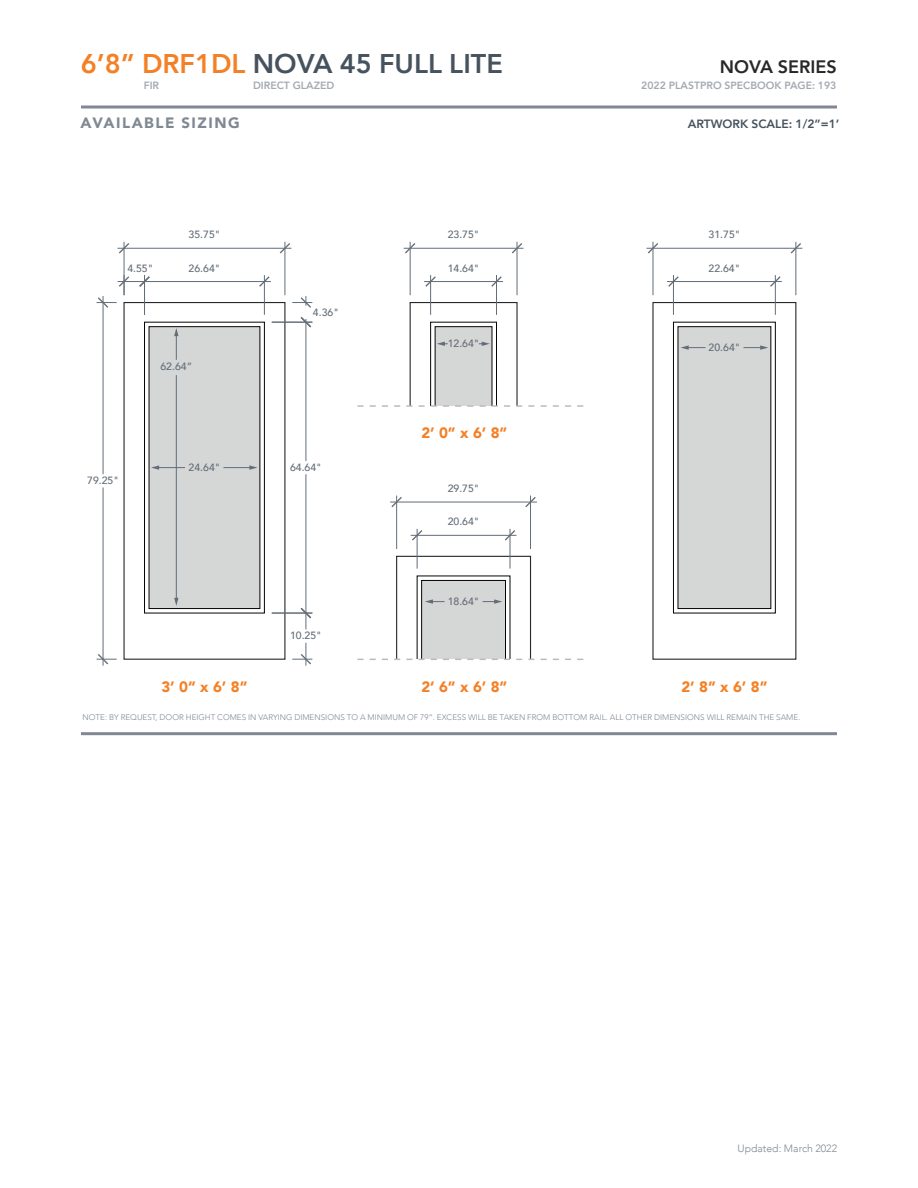
<style>
.page{position:relative;width:918px;height:1188px;background:#fff}
.page>*{position:absolute;margin:0;border:0;box-sizing:border-box;transform-origin:0 0}
.t1{font:800 27px "Avenir";color:#46535e}
.t2{font:800 18px "Avenir";color:#28282b}
.t3{font:900 15px "Avenir";color:#f58023}
.t4{font:900 15px "Avenir";color:#f48026}
.t5{font:900 15px "Avenir";letter-spacing:.1em;color:#808993}
.t6{font:800 12px "Avenir";color:#46535e}
.t7{font:500 10.5px "Avenir";color:#626d77}
.t8{font:800 10.5px "Avenir";color:#a5a9b2}
.t9{font:300 10.5px "Avenir";color:#808993}
.t10{font:300 8.1px "Avenir";color:#808993}
.s1{color:#f48026}
</style>
<div class="page">
<div style="left:678px;top:327px;width:93px;height:282px;background:#d5d6d6"></div>
<div style="left:673px;top:322px;width:103px;height:291px;border:1px solid #040503"></div>
<hr style="left:647px;top:248px;width:155px;height:1px;background:#626d77">
<hr style="left:795px;top:242px;width:1px;height:53px;background:#626d77">
<hr style="left:653px;top:242px;width:1px;height:53px;background:#626d77">
<svg style="left:789px;top:242px;width:14px;height:13px"></svg>
<svg style="left:646px;top:242px;width:14px;height:13px"></svg>
<hr style="left:667px;top:281px;width:115px;height:1px;background:#626d77">
<hr style="left:775px;top:275px;width:1px;height:40px;background:#626d77">
<hr style="left:673px;top:275px;width:1px;height:40px;background:#626d77">
<svg style="left:770px;top:275px;width:12px;height:13px"></svg>
<svg style="left:668px;top:275px;width:11px;height:12px"></svg>
<svg style="left:743px;top:345px;width:25px;height:5px"></svg>
<svg style="left:681px;top:345px;width:24px;height:5px"></svg>
<div style="left:149px;top:327px;width:111px;height:282px;background:#d5d6d6"></div>
<div style="left:144px;top:322px;width:121px;height:291px;border:1px solid #040503"></div>
<hr style="left:103px;top:487px;width:1px;height:179px;background:#626d77">
<hr style="left:103px;top:296px;width:1px;height:178px;background:#626d77">
<svg style="left:96px;top:652px;width:21px;height:14px"></svg>
<hr style="left:118px;top:248px;width:173px;height:1px;background:#626d77">
<hr style="left:285px;top:242px;width:1px;height:53px;background:#626d77">
<hr style="left:124px;top:242px;width:1px;height:53px;background:#626d77">
<svg style="left:278px;top:242px;width:14px;height:13px"></svg>
<svg style="left:117px;top:242px;width:14px;height:13px"></svg>
<svg style="left:292px;top:296px;width:21px;height:12px"></svg>
<hr style="left:306px;top:474px;width:1px;height:139px;background:#626d77">
<hr style="left:306px;top:322px;width:1px;height:139px;background:#626d77">
<svg style="left:299px;top:317px;width:14px;height:12px"></svg>
<hr style="left:272px;top:322px;width:40px;height:1px;background:#626d77">
<svg style="left:299px;top:606px;width:14px;height:23px"></svg>
<hr style="left:272px;top:613px;width:40px;height:1px;background:#626d77">
<svg style="left:292px;top:643px;width:21px;height:23px"></svg>
<hr style="left:145px;top:281px;width:126px;height:1px;background:#626d77">
<svg style="left:259px;top:275px;width:12px;height:13px"></svg>
<hr style="left:264px;top:275px;width:1px;height:40px;background:#626d77">
<hr style="left:144px;top:275px;width:1px;height:40px;background:#626d77">
<svg style="left:96px;top:275px;width:55px;height:34px"></svg>
<hr style="left:176px;top:375px;width:1px;height:224px;background:#626d77">
<svg style="left:174px;top:598px;width:5px;height:8px"></svg>
<svg style="left:174px;top:328px;width:5px;height:32px"></svg>
<svg style="left:151px;top:465px;width:34px;height:5px"></svg>
<svg style="left:223px;top:465px;width:34px;height:5px"></svg>
<hr style="left:404px;top:248px;width:120px;height:1px;background:#626d77">
<hr style="left:517px;top:242px;width:1px;height:53px;background:#626d77">
<hr style="left:410px;top:242px;width:1px;height:53px;background:#626d77">
<svg style="left:510px;top:242px;width:14px;height:13px"></svg>
<svg style="left:403px;top:242px;width:14px;height:13px"></svg>
<hr style="left:424px;top:281px;width:79px;height:1px;background:#626d77">
<hr style="left:496px;top:275px;width:1px;height:40px;background:#626d77">
<hr style="left:430px;top:275px;width:1px;height:40px;background:#626d77">
<svg style="left:491px;top:276px;width:11px;height:11px"></svg>
<svg style="left:424px;top:275px;width:12px;height:13px"></svg>
<hr style="left:390px;top:502px;width:147px;height:1px;background:#626d77">
<hr style="left:530px;top:496px;width:1px;height:53px;background:#626d77">
<hr style="left:396px;top:496px;width:1px;height:53px;background:#626d77">
<svg style="left:524px;top:495px;width:13px;height:13px"></svg>
<svg style="left:390px;top:495px;width:13px;height:14px"></svg>
<hr style="left:411px;top:535px;width:105px;height:1px;background:#626d77">
<hr style="left:510px;top:529px;width:1px;height:40px;background:#626d77">
<hr style="left:417px;top:529px;width:1px;height:40px;background:#626d77">
<svg style="left:503px;top:529px;width:14px;height:13px"></svg>
<svg style="left:410px;top:529px;width:14px;height:13px"></svg>
<svg style="left:357px;top:556px;width:226px;height:104px"></svg>
<svg style="left:357px;top:302px;width:226px;height:105px"></svg>
<div style="left:81px;top:106px;width:756px;height:3px;border:2px solid #808993"></div>
<div style="left:81px;top:732px;width:756px;height:3px;border:2px solid #808993"></div>
<h1 class="t1" style="left:81px;top:43px;width:423px"><span class="s1">6’8” DRF1DL</span> NOVA 45 FULL LITE</h1>
<h2 class="t2" style="left:720px;top:53px;width:119px">NOVA SERIES</h2>
<p class="t8" style="left:641px;top:77px;width:197px">2022 PLASTPRO SPECBOOK PAGE: 193</p>
<p class="t8" style="left:144px;top:77px;width:17px">FIR</p>
<p class="t8" style="left:253px;top:77px;width:83px">DIRECT GLAZED</p>
<h3 class="t5" style="left:81px;top:110px;width:161px">AVAILABLE SIZING</h3>
<h3 class="t6" style="left:688px;top:114px;width:153px">ARTWORK SCALE: 1/2”=1’</h3>
<p class="t7" style="left:189px;top:226px;width:33px">35.75"</p>
<p class="t7" style="left:127px;top:259px;width:27px">4.55"</p>
<p class="t7" style="left:189px;top:259px;width:33px">26.64"</p>
<p class="t7" style="left:160px;top:357px;width:33px">62.64”</p>
<p class="t7" style="left:87px;top:472px;width:33px">79.25"</p>
<p class="t7" style="left:189px;top:458px;width:33px">24.64"</p>
<p class="t7" style="left:313px;top:303px;width:27px">4.36"</p>
<p class="t7" style="left:290px;top:458px;width:33px">64.64"</p>
<h3 class="t3" style="left:161px;top:674px;width:88px">3’ 0” x 6’ 8”</h3>
<p class="t7" style="left:290px;top:627px;width:33px">10.25"</p>
<p class="t7" style="left:448px;top:226px;width:33px">23.75"</p>
<p class="t7" style="left:448px;top:259px;width:33px">14.64"</p>
<p class="t7" style="left:448px;top:334px;width:33px">12.64"</p>
<h3 class="t4" style="left:421px;top:420px;width:88px">2’ 0” x 6’ 8”</h3>
<p class="t7" style="left:448px;top:479px;width:33px">29.75"</p>
<p class="t7" style="left:448px;top:513px;width:33px">20.64"</p>
<p class="t7" style="left:448px;top:592px;width:33px">18.64"</p>
<h3 class="t3" style="left:438px;top:674px;width:10px">0</h3>
<h3 class="t4" style="left:421px;top:674px;width:88px">2’ 6” x 6’ 8”</h3>
<p class="t7" style="left:709px;top:226px;width:33px">31.75"</p>
<p class="t7" style="left:709px;top:259px;width:33px">22.64"</p>
<p class="t7" style="left:709px;top:338px;width:33px">20.64"</p>
<h3 class="t3" style="left:681px;top:674px;width:88px">2’ 8” x 6’ 8”</h3>
<p class="t10" style="left:83px;top:713px;width:719px">NOTE: BY REQUEST, DOOR HEIGHT COMES IN VARYING DIMENSIONS TO A MINIMUM OF 79”. EXCESS WILL BE TAKEN FROM BOTTOM RAIL. ALL OTHER DIMENSIONS WILL REMAIN THE SAME.</p>
<p class="t9" style="left:738px;top:1142px;width:101px">Updated: March 2022</p>
</div>
